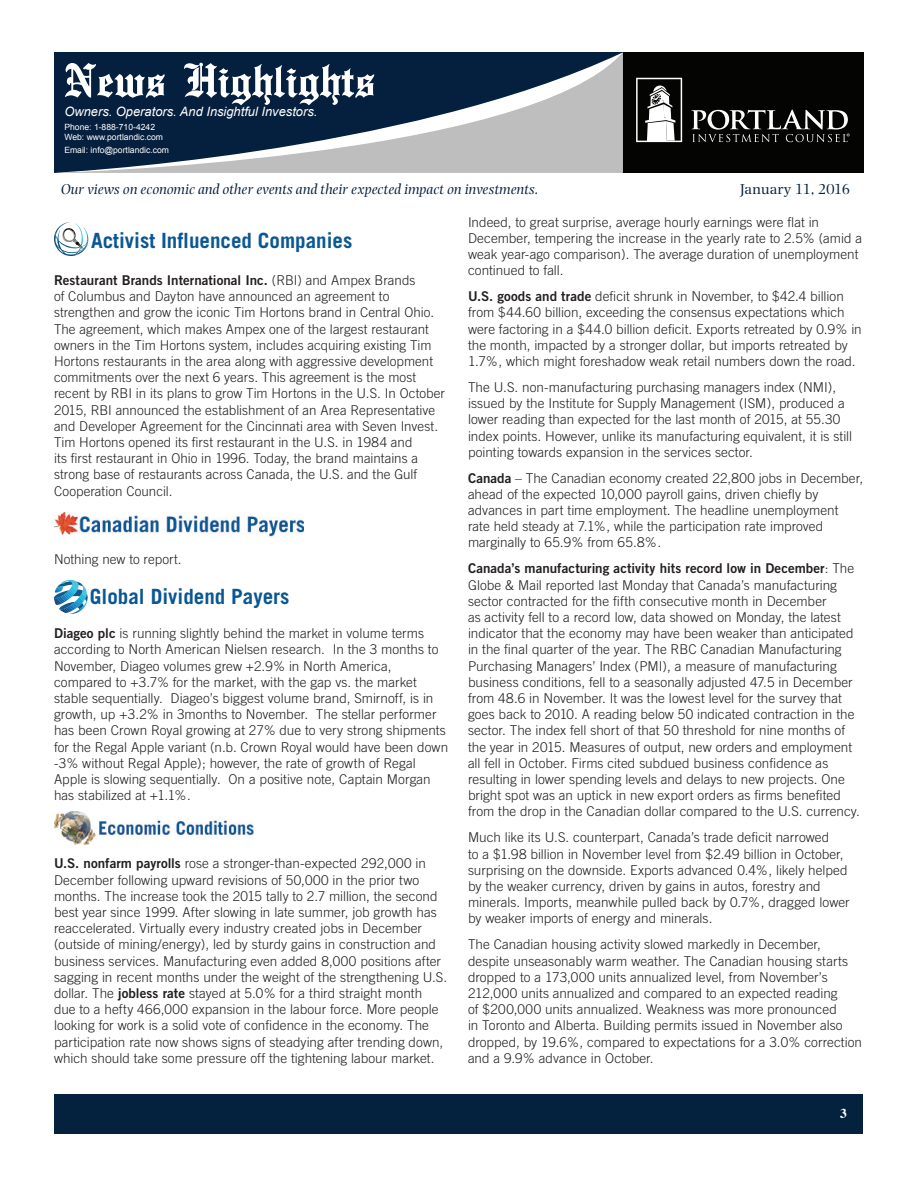
<style>
.page{position:relative;width:918px;height:1188px;background:#fff}
.page>*{position:absolute;margin:0;border:0;box-sizing:border-box;transform-origin:0 0}
.t1{font:500 51px "English Towne";color:#fff}
.t2{font:700 21px "Trade Gothic";color:#0b5793}
.t3{font:italic 15px "Photina";color:#04213e}
.t4{font:15px "Photina";letter-spacing:-.02em;color:#04213e}
.Article_-_Body{font:300 13.5px/16.2px "Trade Gothic";color:#231f20}
.t5{font:700 13.5px "Times";color:#fff}
.t6{font:italic 12.9px "Arial";color:#fff}
.t7{font:8.55px/10.4px "Arial";color:#fff}
.s1{font-family:"Trade Gothic Bold Two";font-weight:400}
</style>
<div class="page">
<div style="left:606px;top:52px;width:258px;height:121px;background:#040503"></div>
<div style="left:55px;top:1094px;width:808px;height:39px;background:#04213e"></div>
<svg style="left:54px;top:53px;width:569px;height:120px;background:#4d5d71"></svg>
<svg style="left:636px;top:78px;width:46px;height:64px"></svg>
<svg style="left:691px;top:110px;width:159px;height:32px"></svg>
<svg style="left:54px;top:222px;width:35px;height:34px"></svg>
<img style="left:54px;top:512px;width:250px;height:25px">
<svg style="left:54px;top:580px;width:34px;height:34px"></svg>
<img style="left:54px;top:811px;width:199px;height:34px">
<h1 class="t1" style="left:64px;top:51px;width:312px">News Highlights</h1>
<p class="t6" style="left:64px;top:103px;width:255px">Owners. Operators. And Insightful Investors.</p>
<p class="t7" style="left:64px;top:122px;width:100px">Phone: 1-888-710-4242<br>Web: www.portlandic.com</p>
<p class="t7" style="left:64px;top:145px;width:106px">Email: info@portlandic.com</p>
<p class="t3" style="left:61px;top:181px;width:479px">Our views on economic and other events and their expected impact on investments.</p>
<p class="t4" style="left:740px;top:180px;width:111px">January 11, 2016</p>
<p class="t2" style="left:91px;top:227px;width:263px">Activist Influenced Companies</p>
<p class="Article_-_Body" style="left:54px;top:272px;width:392px"><span class="s1">Restaurant Brands International Inc.</span> (RBI) and Ampex Brands<br>of Columbus and Dayton have announced an agreement to strengthen and grow the iconic Tim Hortons brand in Central Ohio.<br>The agreement, which makes Ampex one of the largest restaurant owners in the Tim Hortons system, includes acquiring existing Tim Hortons restaurants in the area along with aggressive development commitments over the next 6 years. This agreement is the most recent by RBI in its plans to grow Tim Hortons in the U.S. In October 2015, RBI announced the establishment of an Area Representative and Developer Agreement for the Cincinnati area with Seven Invest.<br>Tim Hortons opened its first restaurant in the U.S. in 1984 and<br>its first restaurant in Ohio in 1996. Today, the brand maintains a strong base of restaurants across Canada, the U.S. and the Gulf Cooperation Council.</p>
<p class="Article_-_Body" style="left:54px;top:551px;width:129px">Nothing new to report.</p>
<p class="t2" style="left:90px;top:584px;width:201px">Global Dividend Payers</p>
<p class="Article_-_Body" style="left:54px;top:625px;width:396px"><span class="s1">Diageo plc</span> is running slightly behind the market in volume terms according to North American Nielsen research. In the 3 months to November, Diageo volumes grew +2.9% in North America, compared to +3.7% for the market, with the gap vs. the market stable sequentially. Diageo’s biggest volume brand, Smirnoff, is in growth, up +3.2% in 3months to November. The stellar performer has been Crown Royal growing at 27% due to very strong shipments for the Regal Apple variant (n.b. Crown Royal would have been down -3% without Regal Apple); however, the rate of growth of Regal Apple is slowing sequentially. On a positive note, Captain Morgan has stabilized at +1.1%.</p>
<p class="Article_-_Body" style="left:54px;top:855px;width:395px"><span class="s1">U.S. nonfarm payrolls</span> rose a stronger-than-expected 292,000 in December following upward revisions of 50,000 in the prior two months. The increase took the 2015 tally to 2.7 million, the second best year since 1999. After slowing in late summer, job growth has reaccelerated. Virtually every industry created jobs in December (outside of mining/energy), led by sturdy gains in construction and business services. Manufacturing even added 8,000 positions after sagging in recent months under the weight of the strengthening U.S. dollar. The <span class="s1">jobless rate</span> stayed at 5.0% for a third straight month<br>due to a hefty 466,000 expansion in the labour force. More people looking for work is a solid vote of confidence in the economy. The participation rate now shows signs of steadying after trending down, which should take some pressure off the tightening labour market.</p>
<p class="Article_-_Body" style="left:468px;top:214px;width:396px">Indeed, to great surprise, average hourly earnings were flat in December, tempering the increase in the yearly rate to 2.5% (amid a weak year-ago comparison). The average duration of unemployment continued to fall.</p>
<p class="Article_-_Body" style="left:468px;top:288px;width:395px"><span class="s1">U.S. goods and trade</span> deficit shrunk in November, to $42.4 billion from $44.60 billion, exceeding the consensus expectations which were factoring in a $44.0 billion deficit. Exports retreated by 0.9% in the month, impacted by a stronger dollar, but imports retreated by 1.7%, which might foreshadow weak retail numbers down the road.</p>
<p class="Article_-_Body" style="left:468px;top:379px;width:386px">The U.S. non-manufacturing purchasing managers index (NMI), issued by the Institute for Supply Management (ISM), produced a lower reading than expected for the last month of 2015, at 55.30 index points. However, unlike its manufacturing equivalent, it is still pointing towards expansion in the services sector.</p>
<p class="Article_-_Body" style="left:468px;top:470px;width:397px"><span class="s1">Canada</span> – The Canadian economy created 22,800 jobs in December, ahead of the expected 10,000 payroll gains, driven chiefly by advances in part time employment. The headline unemployment rate held steady at 7.1%, while the participation rate improved marginally to 65.9% from 65.8%.</p>
<p class="Article_-_Body" style="left:468px;top:560px;width:393px"><span class="s1">Canada’s manufacturing activity hits record low in December</span>: The Globe &amp; Mail reported last Monday that Canada’s manufacturing sector contracted for the fifth consecutive month in December<br>as activity fell to a record low, data showed on Monday, the latest indicator that the economy may have been weaker than anticipated in the final quarter of the year. The RBC Canadian Manufacturing Purchasing Managers’ Index (PMI), a measure of manufacturing business conditions, fell to a seasonally adjusted 47.5 in December from 48.6 in November. It was the lowest level for the survey that goes back to 2010. A reading below 50 indicated contraction in the sector. The index fell short of that 50 threshold for nine months of the year in 2015. Measures of output, new orders and employment all fell in October. Firms cited subdued business confidence as resulting in lower spending levels and delays to new projects. One bright spot was an uptick in new export orders as firms benefited from the drop in the Canadian dollar compared to the U.S. currency.</p>
<p class="Article_-_Body" style="left:468px;top:829px;width:383px">Much like its U.S. counterpart, Canada’s trade deficit narrowed<br>to a $1.98 billion in November level from $2.49 billion in October, surprising on the downside. Exports advanced 0.4%, likely helped by the weaker currency, driven by gains in autos, forestry and minerals. Imports, meanwhile pulled back by 0.7%, dragged lower by weaker imports of energy and minerals.</p>
<p class="Article_-_Body" style="left:468px;top:936px;width:396px">The Canadian housing activity slowed markedly in December, despite unseasonably warm weather. The Canadian housing starts dropped to a 173,000 units annualized level, from November’s 212,000 units annualized and compared to an expected reading<br>of $200,000 units annualized. Weakness was more pronounced<br>in Toronto and Alberta. Building permits issued in November also dropped, by 19.6%, compared to expectations for a 3.0% correction and a 9.9% advance in October.</p>
<p class="t5" style="left:840px;top:1100px;width:8px">3</p>
</div>
